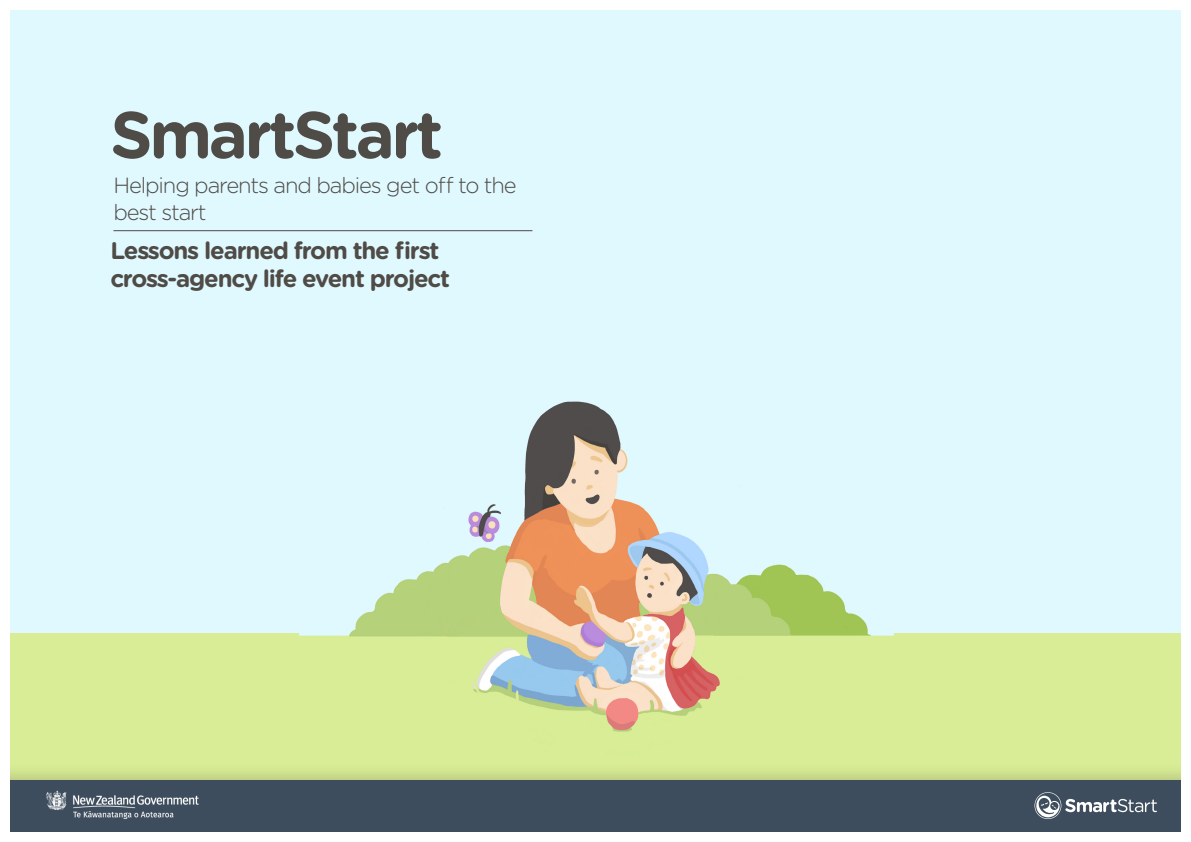
<style>
.page{position:relative;width:1191px;height:842px;background:#fff}
.page>*{position:absolute;margin:0;border:0;box-sizing:border-box;transform-origin:0 0}
.H2_-_desktop{font:700 66px "Gotham Rounded";letter-spacing:-.05em;color:#4f4b46}
.H2_-_desktop-2{font:700 24px/28.8px "Gotham Rounded";letter-spacing:-.05em;color:#4f4b46}
.H2_-_desktop-3{font:300 22px/27px "Gotham Rounded";letter-spacing:-.05em;color:#4f4b46}
</style>
<div class="page">
<div style="left:0;top:0;width:1191px;height:634px;background:#e0f9fe"></div>
<div style="left:0;top:634px;width:1191px;height:177px;background:#d9ed96"></div>
<img style="left:299px;top:401px;width:594px;height:331px">
<div style="left:0;top:762px;width:1191px;height:80px;background:#231f20;opacity:.3"></div>
<div style="left:0;top:780px;width:1191px;height:53px;background:#3e4d5d"></div>
<svg style="left:1034px;top:792px;width:123px;height:27px"></svg>
<div style="left:0;top:0;width:1191px;height:842px;border:10px solid #fff"></div>
<hr style="left:113px;top:230px;width:419px;height:1px;background:#4e4b46">
<img style="left:47px;top:790px;width:151px;height:29px">
<p class="H2_-_desktop" style="left:110px;top:86px;width:334px">SmartStart</p>
<p class="H2_-_desktop-3" style="left:113px;top:171px;width:405px">Helping parents and babies get off to the best start</p>
<p class="H2_-_desktop-2" style="left:110px;top:235px;width:341px">Lessons learned from the first cross-agency life event project</p>
</div>
